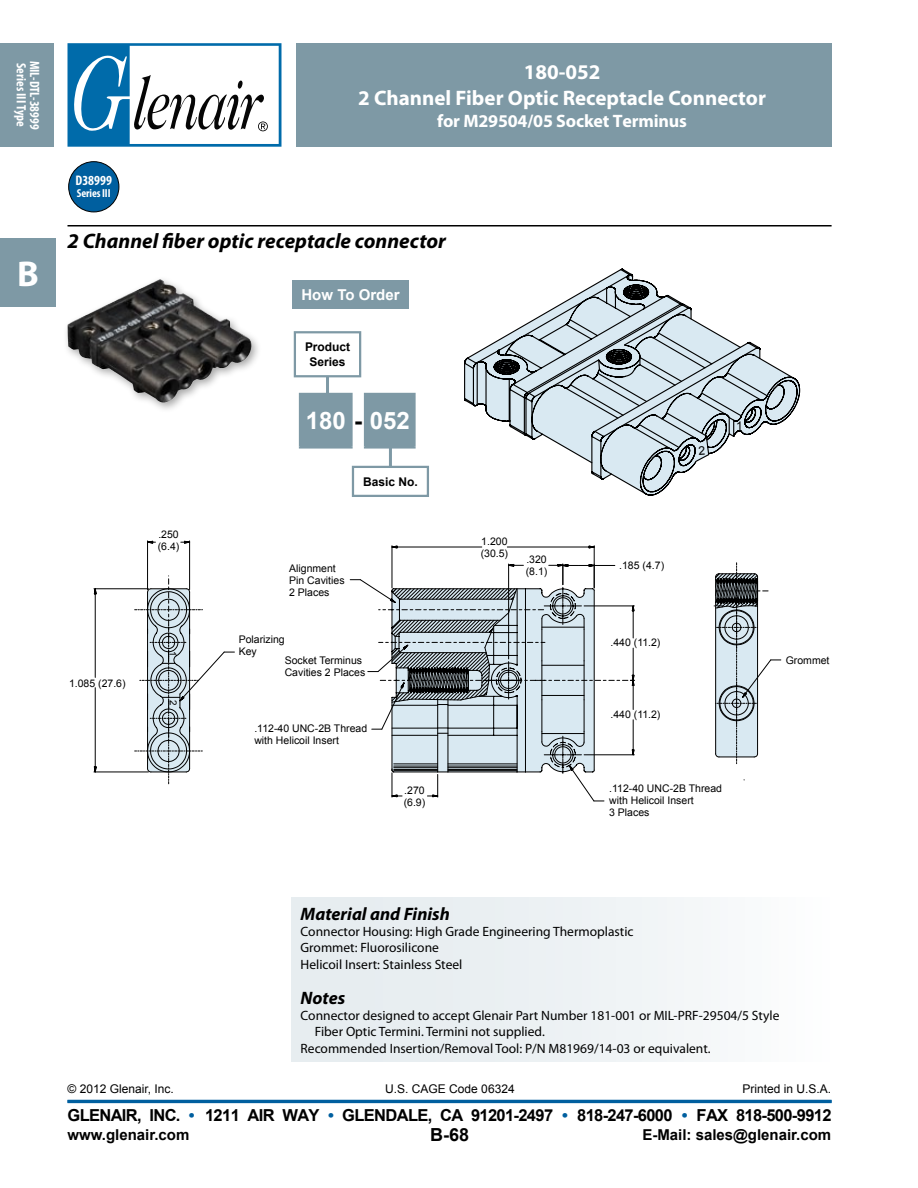
<style>
.page{position:relative;width:918px;height:1188px;background:#fff}
.page>*{position:absolute;margin:0;border:0;box-sizing:border-box;transform-origin:0 0}
.t1{font:700 36px "Myriad Pro";color:#fff}
.t2{font:700 24px "Arial";color:#fff}
.t3{font:700 21px/25.5px "Myriad Pro";color:#fff;text-align:center}
.t4{font:italic 700 21px "Myriad Pro";color:#000}
.t5{font:700 18px "Myriad Pro";letter-spacing:-.01em;color:#fff}
.t6{font:italic 700 18px "Myriad Pro";color:#000}
.t7{font:700 18px "Arial";color:#000}
.t8{font:700 16.5px "Arial";letter-spacing:-.04em;color:#000}
.t9{font:700 15px "Arial";color:#000}
.t10{font:700 15px "Arial";color:#fff}
.t11{font:700 condensed 13.95px "Myriad Pro";color:#fff}
.t12{font:13.5px/16.5px "Myriad Pro";color:#000}
.t13{font:700 condensed 13.5px "Myriad Pro";color:#fff}
.t14{font:12px "Arial";color:#000}
.t15{font:700 12px/15px "Arial";color:#000;text-align:center}
.t16{font:700 condensed 11.7px "Myriad Pro";letter-spacing:-.01em;color:#fff}
.t17{font:10.5px/12px "Arial";color:#000}
.t18{font:9.75px "Arial";color:#000}
.s1{color:#000}
.s2{color:#005f9f}
</style>
<div class="page">
<hr style="left:68px;top:1100px;width:764px;height:3px;background:#005f9f">
<div style="left:0;top:238px;width:56px;height:69px;background:#7e99a5"></div>
<div style="left:0;top:43px;width:54px;height:104px;background:#7e99a5"></div>
<div style="left:296px;top:43px;width:536px;height:104px;background:#7e99a5"></div>
<svg style="left:68px;top:43px;width:213px;height:104px"></svg>
<hr style="left:584px;top:755px;width:50px;height:1px;background:#000">
<hr style="left:633px;top:680px;width:1px;height:30px;background:#000">
<hr style="left:633px;top:720px;width:1px;height:35px;background:#000">
<hr style="left:584px;top:606px;width:50px;height:1px;background:#000">
<hr style="left:633px;top:606px;width:1px;height:32px;background:#000">
<svg style="left:630px;top:675px;width:3px;height:11px"></svg>
<hr style="left:633px;top:648px;width:1px;height:32px;background:#000">
<hr style="left:94px;top:589px;width:54px;height:1px;background:#000">
<hr style="left:94px;top:772px;width:54px;height:1px;background:#000">
<hr style="left:95px;top:589px;width:1px;height:88px;background:#000">
<hr style="left:95px;top:688px;width:1px;height:84px;background:#000">
<hr style="left:147px;top:541px;width:1px;height:49px;background:#000">
<hr style="left:189px;top:541px;width:1px;height:49px;background:#000">
<svg style="left:148px;top:541px;width:7px;height:2px"></svg>
<svg style="left:181px;top:541px;width:8px;height:2px"></svg>
<hr style="left:392px;top:546px;width:1px;height:42px;background:#000">
<hr style="left:594px;top:546px;width:1px;height:42px;background:#000">
<hr style="left:392px;top:547px;width:90px;height:1px;background:#000">
<hr style="left:507px;top:547px;width:87px;height:1px;background:#000">
<svg style="left:714px;top:563px;width:67px;height:201px"></svg>
<svg style="left:135px;top:564px;width:480px;height:238px"></svg>
<div style="left:292px;top:280px;width:117px;height:29px;background:#7e99a5"></div>
<hr style="left:326px;top:344px;width:3px;height:79px;background:#7e99a5">
<hr style="left:389px;top:433px;width:3px;height:40px;background:#7e99a5">
<div style="left:295px;top:332px;width:65px;height:44px;background:#fff"></div>
<div style="left:294px;top:331px;width:67px;height:46px;border:2px solid #7e99a5"></div>
<div style="left:353px;top:467px;width:75px;height:29px;background:#fff"></div>
<div style="left:352px;top:466px;width:77px;height:31px;border:2px solid #7e99a5"></div>
<svg style="left:301px;top:394px;width:112px;height:53px;background:#8ba3ae"></svg>
<hr style="left:299px;top:393px;width:54px;height:2px;background:#7e99a5">
<hr style="left:299px;top:395px;width:2px;height:51px;background:#7e99a5">
<hr style="left:350px;top:395px;width:3px;height:51px;background:#7e99a5">
<hr style="left:299px;top:446px;width:54px;height:3px;background:#7e99a5">
<hr style="left:364px;top:393px;width:52px;height:2px;background:#7e99a5">
<hr style="left:364px;top:395px;width:2px;height:51px;background:#7e99a5">
<hr style="left:413px;top:395px;width:3px;height:51px;background:#7e99a5">
<hr style="left:364px;top:446px;width:52px;height:3px;background:#7e99a5">
<div style="left:292px;top:897px;width:540px;height:165px;background:linear-gradient(to right,#e3eaee,#fbfcfc)"></div>
<div style="left:69px;top:162px;width:50px;height:50px;background:#005f9f;border-radius:50%"></div>
<div style="left:68px;top:161px;width:51px;height:51px;border:1px solid #000;border-radius:50%"></div>
<hr style="left:68px;top:225px;width:764px;height:1px;background:#000">
<img style="left:67px;top:279px;width:184px;height:125px">
<svg style="left:464px;top:269px;width:337px;height:227px"></svg>
<p class="t13" style="left:30px;top:63px;width:66px;rotate:90deg">Series III Type</p>
<p class="t13" style="left:43px;top:61px;width:70px;rotate:90deg">MIL-DTL-38999</p>
<h3 class="t3" style="left:358px;top:59px;width:409px">180-052<br>2 Channel Fiber Optic Receptacle Connector</h3>
<h3 class="t5" style="left:437px;top:109px;width:251px">for M29504/05 Socket Terminus</h3>
<h1 class="t1" style="left:17px;top:251px;width:23px">B</h1>
<p class="t11" style="left:75px;top:172px;width:38px">D38999</p>
<p class="t16" style="left:77px;top:185px;width:35px">Series III</p>
<h3 class="t4" style="left:68px;top:228px;width:380px">2 Channel fiber optic receptacle connector</h3>
<p class="t10" style="left:302px;top:285px;width:100px">How To Order</p>
<p class="t15" style="left:305px;top:340px;width:46px">Product<br>Series</p>
<h2 class="t2" style="left:306px;top:405px;width:106px">180 <span class="s1">-</span> 052</h2>
<p class="t14" style="left:736px;top:418px;width:8px">1</p>
<p class="t17" style="left:158px;top:529px;width:23px">.250 (6.4)</p>
<p class="t17" style="left:69px;top:677px;width:58px">1.085 (27.6)</p>
<p class="t18" style="left:179px;top:651px;width:7px;rotate:90deg">1</p>
<p class="t18" style="left:180px;top:700px;width:7px;rotate:90deg">2</p>
<p class="t15" style="left:363px;top:474px;width:56px">Basic No.</p>
<p class="t17" style="left:289px;top:562px;width:57px">Alignment<br>Pin Cavities<br>2 Places</p>
<p class="t17" style="left:239px;top:634px;width:48px">Polarizing<br>Key</p>
<p class="t17" style="left:285px;top:655px;width:82px">Socket Terminus<br>Cavities 2 Places</p>
<p class="t17" style="left:254px;top:723px;width:114px">.112-40 UNC-2B Thread with Helicoil Insert</p>
<p class="t17" style="left:481px;top:536px;width:29px">1.200 (30.5)</p>
<p class="t17" style="left:526px;top:554px;width:23px">.320 (8.1)</p>
<p class="t17" style="left:619px;top:559px;width:46px">.185 (4.7)</p>
<p class="t17" style="left:610px;top:636px;width:52px">.440 (11.2)</p>
<p class="t17" style="left:610px;top:708px;width:52px">.440 (11.2)</p>
<p class="t17" style="left:404px;top:784px;width:23px">.270 (6.9)</p>
<p class="t17" style="left:609px;top:782px;width:114px">.112-40 UNC-2B Thread with Helicoil Insert<br>3 Places</p>
<p class="t17" style="left:786px;top:654px;width:45px">Grommet</p>
<h3 class="t6" style="left:301px;top:902px;width:151px">Material and Finish</h3>
<p class="t12" style="left:301px;top:923px;width:334px">Connector Housing: High Grade Engineering Thermoplastic<br>Grommet: Fluorosilicone<br>Helicoil Insert: Stainless Steel</p>
<h3 class="t6" style="left:301px;top:986px;width:46px">Notes</h3>
<p class="t12" style="left:301px;top:1007px;width:480px">Connector designed to accept Glenair Part Number 181-001 or MIL-PRF-29504/5 Style</p>
<p class="t12" style="left:315px;top:1024px;width:231px">Fiber Optic Termini. Termini not supplied.</p>
<p class="t12" style="left:301px;top:1040px;width:412px">Recommended Insertion/Removal Tool: P/N M81969/14-03 or equivalent.</p>
<p class="t14" style="left:68px;top:1081px;width:108px">© 2012 Glenair, Inc.</p>
<p class="t14" style="left:385px;top:1081px;width:131px">U.S. CAGE Code 06324</p>
<p class="t14" style="left:743px;top:1081px;width:90px">Printed in U.S.A.</p>
<p class="t8" style="left:68px;top:1104px;width:766px">GLENAIR, INC. <span class="s2">•</span> 1211 AIR WAY <span class="s2">•</span> GLENDALE, CA 91201-2497 <span class="s2">•</span> 818-247-6000 <span class="s2">•</span> FAX 818-500-9912</p>
<h3 class="t7" style="left:430px;top:1123px;width:41px">B-68</h3>
<p class="t9" style="left:68px;top:1125px;width:123px">www.glenair.com</p>
<p class="t9" style="left:642px;top:1125px;width:190px">E-Mail: sales@glenair.com</p>
</div>
